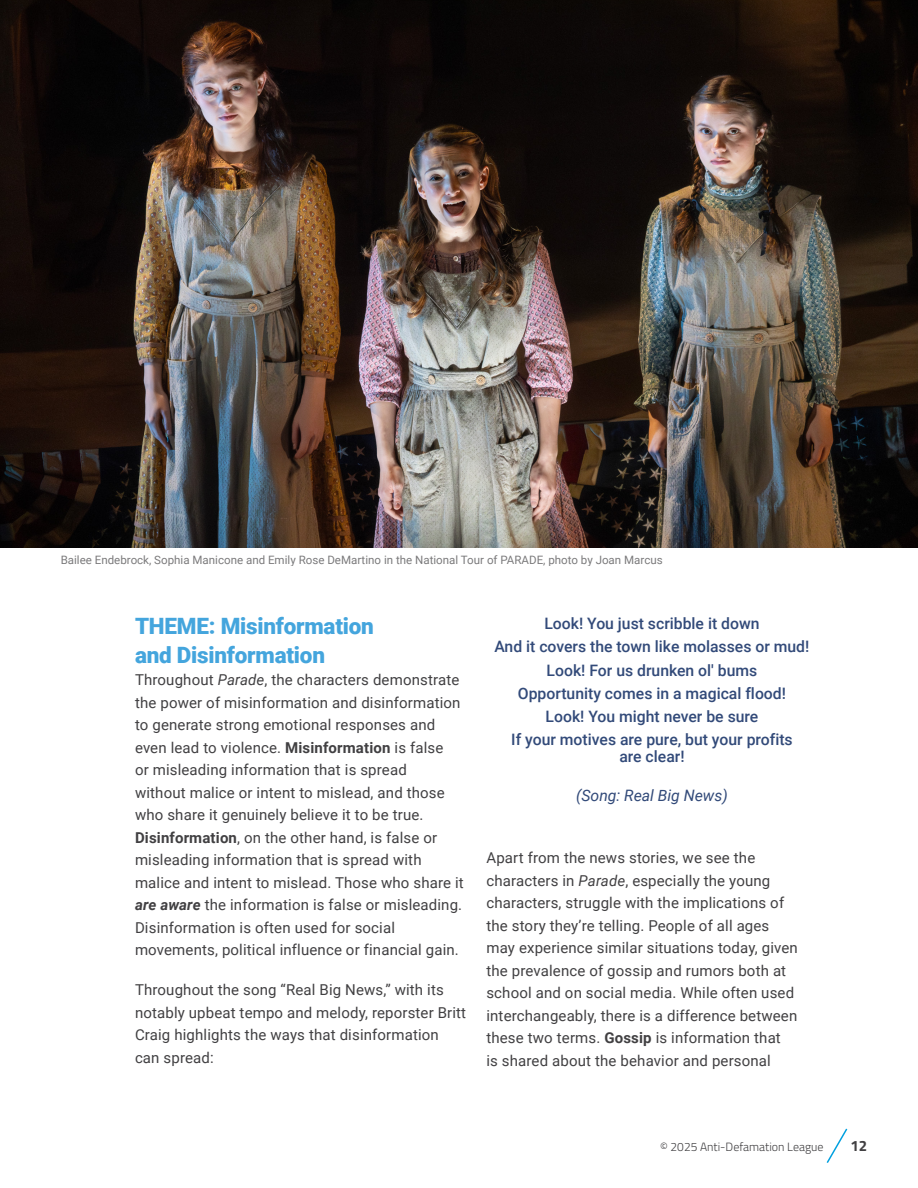
<style>
.page{position:relative;width:918px;height:1188px;background:#fff}
.page>*{position:absolute;margin:0;border:0;box-sizing:border-box;transform-origin:0 0}
.t1{font:900 22.5px/28.5px "Roboto";letter-spacing:-.01em;color:#44a5dd}
.t2{font:500 15.75px/23.2px "Roboto";color:#324a79;text-align:center}
.t3{font:italic 15.75px "Roboto";color:#324a79}
.t4{font:15px/22.5px "Roboto";letter-spacing:.01em;color:#414042}
.t5{font:700 15px "Titillium Web";color:#414042}
.t6{font:300 12px "Titillium Web";color:#414042}
.t7{font:11.55px "Roboto";color:#414042}
.s1{font-style:italic}
.s2{font-weight:700}
.s3{font-weight:700;font-style:italic}
</style>
<div class="page">
<svg style="left:826px;top:1128px;width:22px;height:35px"></svg>
<img style="left:0;top:0;width:918px;height:548px">
<p class="t7" style="left:61px;top:551px;width:604px">Bailee Endebrock, Sophia Manicone and Emily Rose DeMartino in the National Tour of PARADE, photo by Joan Marcus</p>
<h1 class="t1" style="left:135px;top:611px;width:240px">THEME: Misinformation and Disinformation</h1>
<p class="t4" style="left:135px;top:668px;width:330px">Throughout <span class="s1">Parade</span>, the characters demonstrate the power of misinformation and disinformation to generate strong emotional responses and even lead to violence. <span class="s2">Misinformation</span> is false<br>or misleading information that is spread<br>without malice or intent to mislead, and those who share it genuinely believe it to be true.<br><span class="s2">Disinformation</span>, on the other hand, is false or misleading information that is spread with malice and intent to mislead. Those who share it <span class="s3">are aware</span> the information is false or misleading.<br>Disinformation is often used for social movements, political influence or financial gain.</p>
<p class="t4" style="left:135px;top:978px;width:333px">Throughout the song “Real Big News,” with its notably upbeat tempo and melody, reporster Britt Craig highlights the ways that disinformation can spread:</p>
<p class="t2" style="left:495px;top:611px;width:316px">Look! You just scribble it down<br>And it covers the town like molasses or mud!<br>Look! For us drunken ol' bums<br>Opportunity comes in a magical flood!<br>Look! You might never be sure<br>If your motives are pure, but your profits</p>
<p class="t2" style="left:619px;top:744px;width:67px">are clear!</p>
<p class="t3" style="left:576px;top:784px;width:153px">(Song: Real Big News)</p>
<p class="t4" style="left:486px;top:846px;width:313px">Apart from the news stories, we see the characters in <span class="s1">Parade</span>, especially the young characters, struggle with the implications of the story they’re telling. People of all ages may experience similar situations today, given the prevalence of gossip and rumors both at school and on social media. While often used interchangeably, there is a difference between these two terms. <span class="s2">Gossip</span> is information that<br>is shared about the behavior and personal</p>
<p class="t6" style="left:660px;top:1138px;width:165px">© 2025 Anti-Defamation League</p>
<p class="t5" style="left:850px;top:1135px;width:18px">12</p>
</div>
